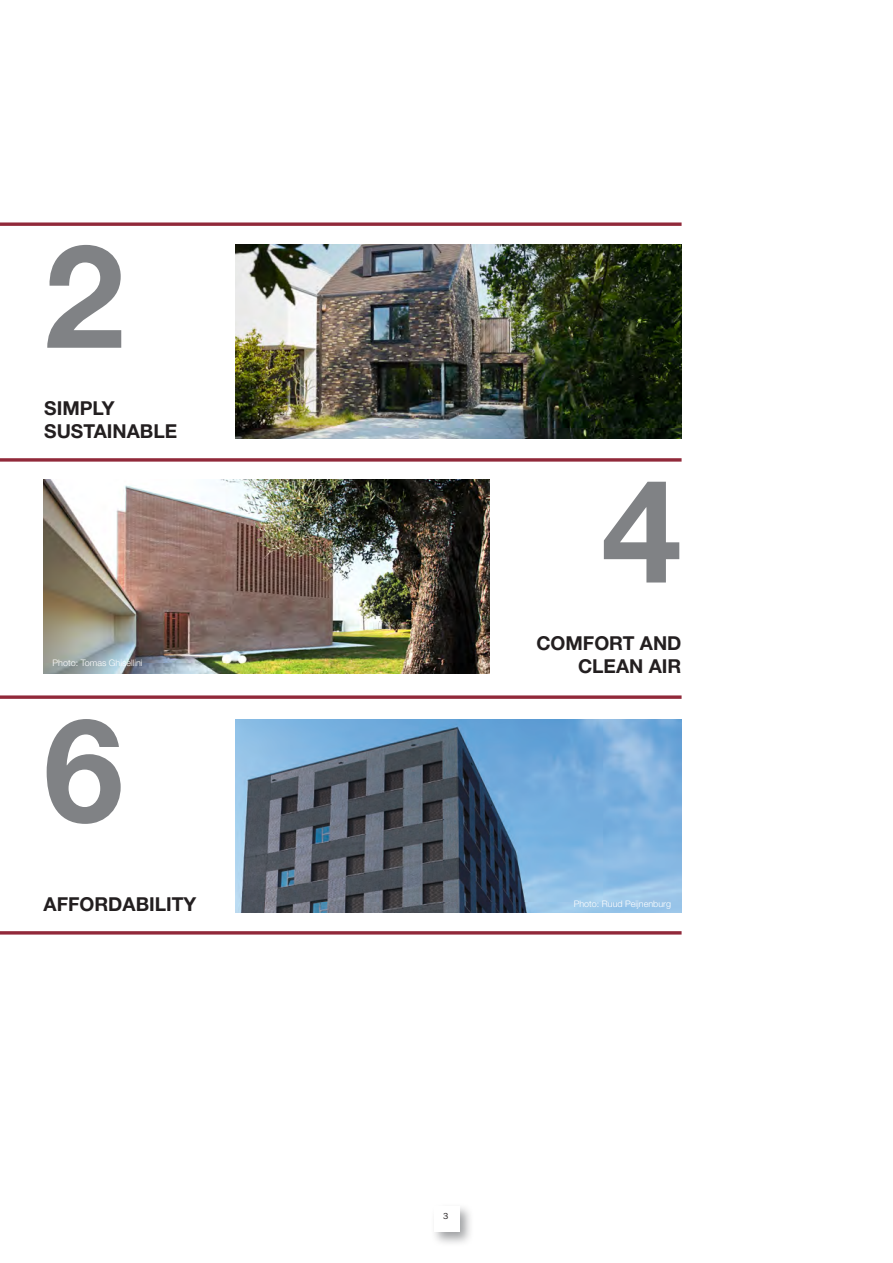
<style>
.page{position:relative;width:893px;height:1263px;background:#fff}
.page>*{position:absolute;margin:0;border:0;box-sizing:border-box;transform-origin:0 0}
.t1{font:700 144px "Helvetica Neue LT Std";color:#808285}
.t2{font:700 19.2px "Helvetica Neue LT Std";color:#231f20}
.t3{font:300 9px "Helvetica Neue LT Std";color:#fff}
.t4{font:9px "Franklin Goth EF";color:#231f20}
</style>
<div class="page">
<div style="left:431px;top:1203px;width:44px;height:44px;background:#808285;opacity:.75"></div>
<div style="left:434px;top:1206px;width:25px;height:26px;background:#fff"></div>
<svg style="left:0;top:222px;width:682px;height:4px;background:#a14857"></svg>
<svg style="left:0;top:458px;width:682px;height:4px;background:#a14857"></svg>
<svg style="left:0;top:695px;width:682px;height:4px;background:#a14857"></svg>
<hr style="left:0;top:931px;width:682px;height:3px;background:#91293a">
<img style="left:236px;top:245px;width:446px;height:194px">
<img style="left:44px;top:480px;width:445px;height:194px">
<img style="left:236px;top:719px;width:446px;height:194px">
<p class="t1" style="left:44px;top:207px;width:82px">2</p>
<p class="t2" style="left:44px;top:396px;width:72px">SIMPLY</p>
<p class="t2" style="left:44px;top:419px;width:134px">SUSTAINABLE</p>
<p class="t3" style="left:53px;top:658px;width:91px">Photo: Tomas Ghisellini</p>
<p class="t1" style="left:44px;top:681px;width:82px">6</p>
<p class="t1" style="left:601px;top:442px;width:82px">4</p>
<p class="t2" style="left:536px;top:631px;width:147px">COMFORT AND</p>
<p class="t2" style="left:578px;top:654px;width:105px">CLEAN AIR</p>
<p class="t2" style="left:44px;top:892px;width:154px">AFFORDABILITY</p>
<p class="t3" style="left:574px;top:898px;width:99px">Photo: Ruud Peijnenburg</p>
<p class="t4" style="left:443px;top:1211px;width:7px">3</p>
</div>
